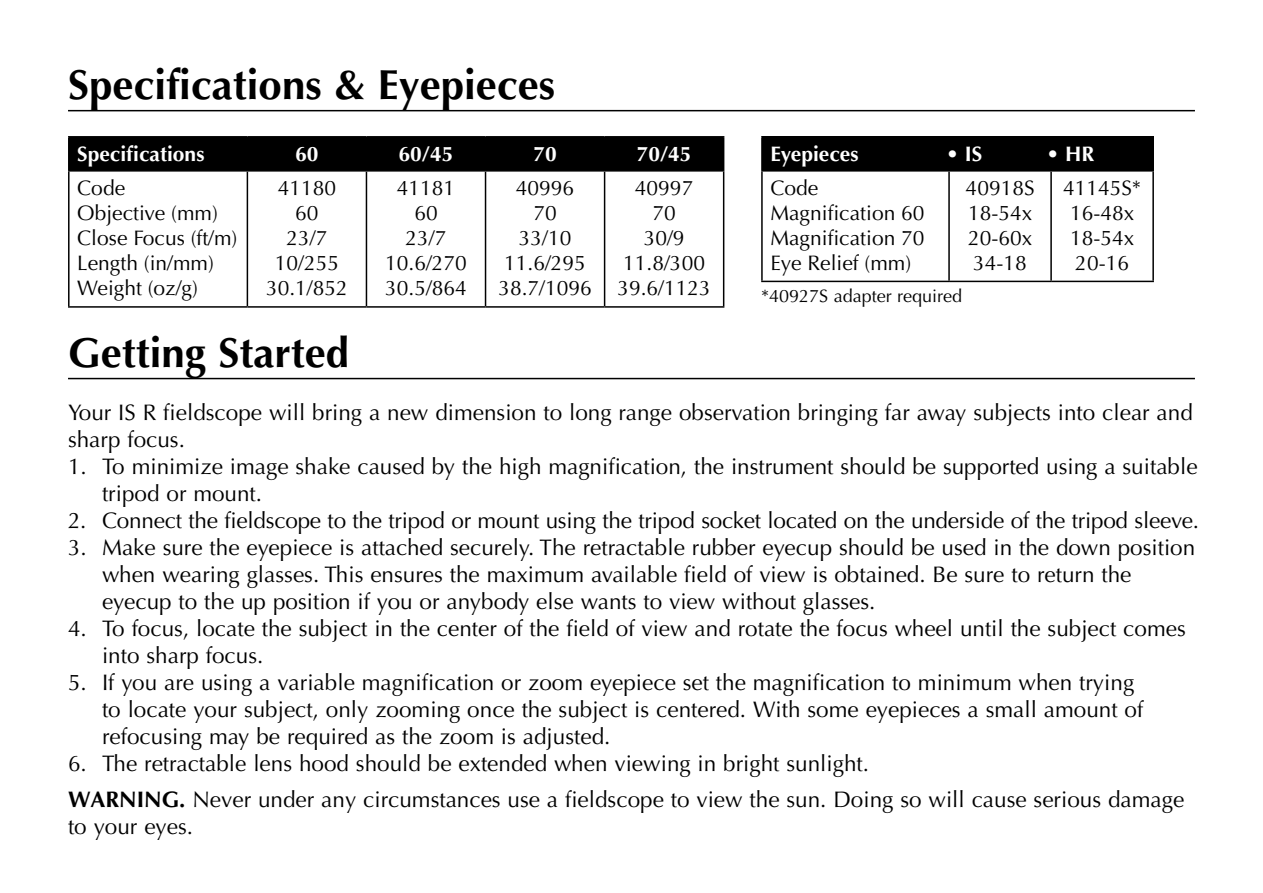
<style>
.page{position:relative;width:1263px;height:893px;background:#fff}
.page>*{position:absolute;margin:0;border:0;box-sizing:border-box;transform-origin:0 0}
.t1{font:700 42px "Optima";color:#000}
.t2{font:22.5px/27px "Optima";color:#000}
.t3{font:21px/25.2px "Optima";color:#000;text-align:center}
.t4{font:700 21px "Optima";color:#fff}
.t5{font:18px "Optima";color:#000}
.s1{font-weight:700}
</style>
<div class="page">
<hr style="left:68px;top:110px;width:1127px;height:1px;background:#000">
<div style="left:70px;top:138px;width:653px;height:32px;background:#000"></div>
<hr style="left:68px;top:136px;width:179px;height:2px;background:#000">
<hr style="left:68px;top:138px;width:2px;height:32px;background:#000">
<hr style="left:247px;top:136px;width:119px;height:2px;background:#000">
<hr style="left:247px;top:138px;width:1px;height:32px;background:#000">
<hr style="left:366px;top:136px;width:119px;height:2px;background:#000">
<hr style="left:366px;top:138px;width:1px;height:32px;background:#000">
<hr style="left:485px;top:136px;width:120px;height:2px;background:#000">
<hr style="left:485px;top:138px;width:1px;height:32px;background:#000">
<hr style="left:605px;top:136px;width:119px;height:2px;background:#000">
<hr style="left:604px;top:138px;width:1px;height:32px;background:#000">
<hr style="left:723px;top:138px;width:1px;height:32px;background:#000">
<hr style="left:68px;top:170px;width:179px;height:2px;background:#000">
<hr style="left:247px;top:170px;width:119px;height:2px;background:#000">
<hr style="left:366px;top:170px;width:119px;height:2px;background:#000">
<hr style="left:485px;top:170px;width:120px;height:2px;background:#000">
<hr style="left:605px;top:170px;width:119px;height:2px;background:#000">
<hr style="left:68px;top:172px;width:2px;height:134px;background:#000">
<hr style="left:247px;top:172px;width:1px;height:134px;background:#000">
<hr style="left:366px;top:172px;width:1px;height:134px;background:#000">
<hr style="left:485px;top:172px;width:1px;height:134px;background:#000">
<hr style="left:604px;top:172px;width:1px;height:134px;background:#000">
<hr style="left:723px;top:172px;width:1px;height:134px;background:#000">
<hr style="left:68px;top:306px;width:179px;height:2px;background:#000">
<hr style="left:247px;top:306px;width:119px;height:2px;background:#000">
<hr style="left:366px;top:306px;width:119px;height:2px;background:#000">
<hr style="left:485px;top:306px;width:120px;height:2px;background:#000">
<hr style="left:605px;top:306px;width:119px;height:2px;background:#000">
<div style="left:762px;top:137px;width:391px;height:34px;background:#000"></div>
<hr style="left:761px;top:136px;width:188px;height:2px;background:#000">
<hr style="left:761px;top:138px;width:2px;height:32px;background:#000">
<hr style="left:949px;top:136px;width:102px;height:2px;background:#000">
<hr style="left:1051px;top:136px;width:103px;height:2px;background:#000">
<hr style="left:1152px;top:138px;width:2px;height:32px;background:#000">
<hr style="left:761px;top:170px;width:188px;height:2px;background:#000">
<hr style="left:949px;top:170px;width:102px;height:2px;background:#000">
<hr style="left:1051px;top:170px;width:103px;height:2px;background:#000">
<hr style="left:761px;top:172px;width:2px;height:109px;background:#000">
<hr style="left:948px;top:172px;width:2px;height:109px;background:#000">
<hr style="left:1050px;top:172px;width:2px;height:109px;background:#000">
<hr style="left:1152px;top:172px;width:2px;height:109px;background:#000">
<hr style="left:761px;top:281px;width:188px;height:1px;background:#000">
<hr style="left:949px;top:281px;width:102px;height:1px;background:#000">
<hr style="left:1051px;top:281px;width:103px;height:1px;background:#000">
<hr style="left:68px;top:378px;width:1127px;height:1px;background:#000">
<h1 class="t1" style="left:68px;top:60px;width:489px">Specifications &amp; Eyepieces</h1>
<p class="t4" style="left:77px;top:141px;width:129px">Specifications</p>
<p class="t4" style="left:295px;top:141px;width:25px">60</p>
<p class="t4" style="left:399px;top:141px;width:56px">60/45</p>
<p class="t4" style="left:533px;top:141px;width:25px">70</p>
<p class="t4" style="left:637px;top:141px;width:56px">70/45</p>
<p class="t3" style="left:77px;top:175px;width:162px;text-align:left">Code<br>Objective (mm)<br>Close Focus (ft/m)<br>Length (in/mm)<br>Weight (oz/g)</p>
<p class="t3" style="left:266px;top:175px;width:83px">41180<br>60<br>23/7<br>10/255<br>30.1/852</p>
<p class="t3" style="left:385px;top:175px;width:83px">41181<br>60<br>23/7<br>10.6/270<br>30.5/864</p>
<p class="t3" style="left:498px;top:175px;width:95px">40996<br>70<br>33/10<br>11.6/295<br>38.7/1096</p>
<p class="t3" style="left:617px;top:175px;width:95px">40997<br>70<br>30/9<br>11.8/300<br>39.6/1123</p>
<p class="t4" style="left:770px;top:141px;width:90px">Eyepieces</p>
<p class="t4" style="left:946px;top:141px;width:38px">• IS</p>
<p class="t4" style="left:1046px;top:141px;width:49px">• HR</p>
<p class="t3" style="left:770px;top:175px;width:156px;text-align:left">Code<br>Magnification 60<br>Magnification 70<br>Eye Relief (mm)</p>
<p class="t3" style="left:966px;top:175px;width:70px;text-align:justify">40918S 18-54x 20-60x 34-18</p>
<p class="t3" style="left:1063px;top:175px;width:80px">41145S*<br>16-48x<br>18-54x<br>20-16</p>
<p class="t5" style="left:761px;top:286px;width:203px">*40927S adapter required</p>
<h1 class="t1" style="left:68px;top:328px;width:283px">Getting Started</h1>
<p class="t2" style="left:68px;top:400px;width:1126px">Your IS R fieldscope will bring a new dimension to long range observation bringing far away subjects into clear and sharp focus.</p>
<p class="t2" style="left:102px;top:454px;width:1097px;text-indent:-34px">1. To minimize image shake caused by the high magnification, the instrument should be supported using a suitable tripod or mount.</p>
<p class="t2" style="left:68px;top:508px;width:1133px">2. Connect the fieldscope to the tripod or mount using the tripod socket located on the underside of the tripod sleeve.</p>
<p class="t2" style="left:102px;top:535px;width:1095px;text-indent:-34px">3. Make sure the eyepiece is attached securely. The retractable rubber eyecup should be used in the down position when wearing glasses. This ensures the maximum available field of view is obtained. Be sure to return the eyecup to the up position if you or anybody else wants to view without glasses.</p>
<p class="t2" style="left:102px;top:616px;width:1085px;text-indent:-34px">4. To focus, locate the subject in the center of the field of view and rotate the focus wheel until the subject comes into sharp focus.</p>
<p class="t2" style="left:102px;top:670px;width:1043px;text-indent:-34px">5. If you are using a variable magnification or zoom eyepiece set the magnification to minimum when trying to locate your subject, only zooming once the subject is centered. With some eyepieces a small amount of refocusing may be required as the zoom is adjusted.</p>
<p class="t2" style="left:68px;top:746px;width:1118px;line-height:35.4px">6. The retractable lens hood should be extended when viewing in bright sunlight.<br><span class="s1">WARNING.</span> Never under any circumstances use a fieldscope to view the sun. Doing so will cause serious damage</p>
<p class="t2" style="left:68px;top:813px;width:127px">to your eyes.</p>
</div>
